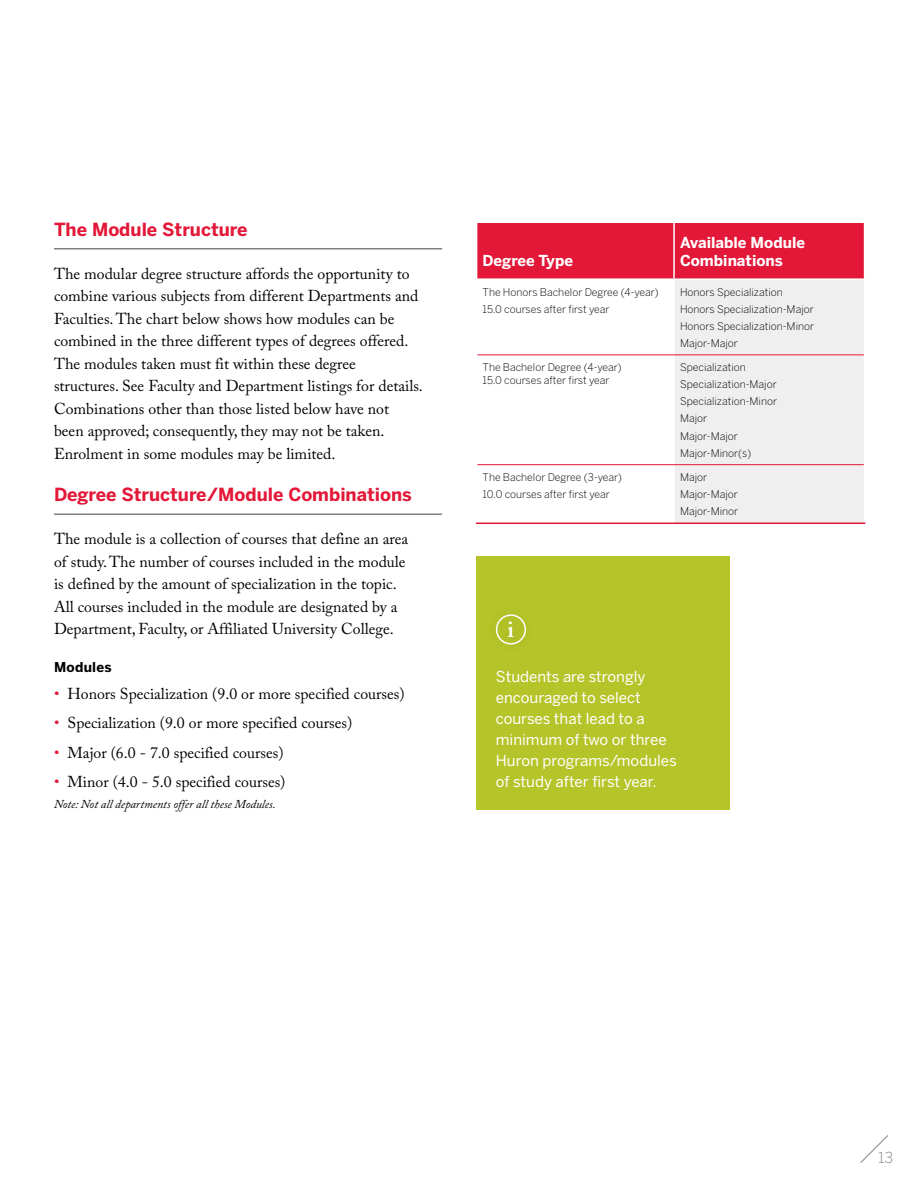
<style>
.page{position:relative;width:918px;height:1188px;background:#fff}
.page>*{position:absolute;margin:0;border:0;box-sizing:border-box;transform-origin:0 0}
.t1{font:600 24px "Adobe Caslon Pro";color:#fff}
.t2{font:700 18px "Benton Sans";color:#e31838}
.t3{font:15.75px/22.5px "Adobe Caslon Pro";color:#000}
.t4{font:15px/21px "Benton Sans";color:#fff}
.t5{font:700 15px/18px "Benton Sans";color:#fff}
.t6{font:300 15px "Benton Sans";color:#7c8180}
.t7{font:700 13.5px "Benton Sans";letter-spacing:.02em;color:#000}
.t8{font:italic 12px "Adobe Caslon Pro";color:#000}
.t9{font:300 10.5px/17.1px "Benton Sans";color:#000}
.s1{color:#e31838}
</style>
<div class="page">
<svg style="left:860px;top:1135px;width:28px;height:28px"></svg>
<hr style="left:54px;top:248px;width:388px;height:1px;background:#7c8180">
<hr style="left:54px;top:513px;width:388px;height:2px;background:#7c8180">
<div style="left:476px;top:556px;width:254px;height:254px;background:#b5c428"></div>
<div style="left:496px;top:614px;width:30px;height:31px;border:2px solid #fff;border-radius:50%"></div>
<div style="left:477px;top:223px;width:387px;height:55px;background:#e31838"></div>
<div style="left:675px;top:280px;width:189px;height:243px;background:#efefef"></div>
<hr style="left:673px;top:223px;width:2px;height:55px;background:#fff">
<hr style="left:477px;top:354px;width:197px;height:1px;background:#e31838">
<hr style="left:674px;top:354px;width:190px;height:1px;background:#e31838">
<hr style="left:477px;top:464px;width:197px;height:1px;background:#e31838">
<hr style="left:476px;top:523px;width:198px;height:1px;background:#e31838">
<hr style="left:674px;top:464px;width:190px;height:1px;background:#e31838">
<hr style="left:674px;top:523px;width:191px;height:1px;background:#e31838">
<p class="t2" style="left:54px;top:219px;width:195px">The Module Structure</p>
<p class="t3" style="left:54px;top:262px;width:370px">The modular degree structure affords the opportunity to combine various subjects from different Departments and Faculties. The chart below shows how modules can be combined in the three different types of degrees offered.<br>The modules taken must fit within these degree structures. See Faculty and Department listings for details.<br>Combinations other than those listed below have not<br>been approved; consequently, they may not be taken.<br>Enrolment in some modules may be limited.</p>
<p class="t2" style="left:54px;top:484px;width:359px">Degree Structure/Module Combinations</p>
<p class="t3" style="left:54px;top:527px;width:356px">The module is a collection of courses that define an area of study. The number of courses included in the module is defined by the amount of specialization in the topic.<br>All courses included in the module are designated by a Department, Faculty, or Affiliated University College.</p>
<p class="t7" style="left:54px;top:659px;width:59px">Modules</p>
<p class="t3" style="left:54px;top:682px;width:352px"><span class="s1">•</span> Honors Specialization (9.0 or more specified courses)</p>
<p class="t3" style="left:54px;top:712px;width:300px"><span class="s1">•</span> Specialization (9.0 or more specified courses)</p>
<p class="t3" style="left:54px;top:741px;width:231px"><span class="s1">•</span> Major (6.0 - 7.0 specified courses)</p>
<p class="t3" style="left:54px;top:770px;width:233px"><span class="s1">•</span> Minor (4.0 - 5.0 specified courses)</p>
<p class="t8" style="left:54px;top:797px;width:223px">Note: Not all departments offer all these Modules.</p>
<p class="t5" style="left:483px;top:251px;width:92px">Degree Type</p>
<p class="t5" style="left:680px;top:233px;width:127px">Available Module<br>Combinations</p>
<p class="t9" style="left:483px;top:283px;width:178px">The Honors Bachelor Degree (4-year)<br>15.0 courses after first year</p>
<p class="t9" style="left:680px;top:283px;width:136px">Honors Specialization<br>Honors Specialization-Major<br>Honors Specialization-Minor<br>Major-Major</p>
<p class="t9" style="left:483px;top:361px;width:141px;line-height:12.8px">The Bachelor Degree (4-year)<br>15.0 courses after first year</p>
<p class="t9" style="left:680px;top:359px;width:99px">Specialization<br>Specialization-Major<br>Specialization-Minor<br>Major<br>Major-Major<br>Major-Minor(s)</p>
<p class="t9" style="left:483px;top:469px;width:141px">The Bachelor Degree (3-year)<br>10.0 courses after first year</p>
<p class="t9" style="left:680px;top:469px;width:60px">Major<br>Major-Major<br>Major-Minor</p>
<h1 class="t1" style="left:507px;top:614px;width:8px">i</h1>
<p class="t4" style="left:496px;top:666px;width:182px">Students are strongly encouraged to select courses that lead to a minimum of two or three<br>Huron programs/modules of study after first year.</p>
<p class="t6" style="left:878px;top:1149px;width:16px">13</p>
</div>
